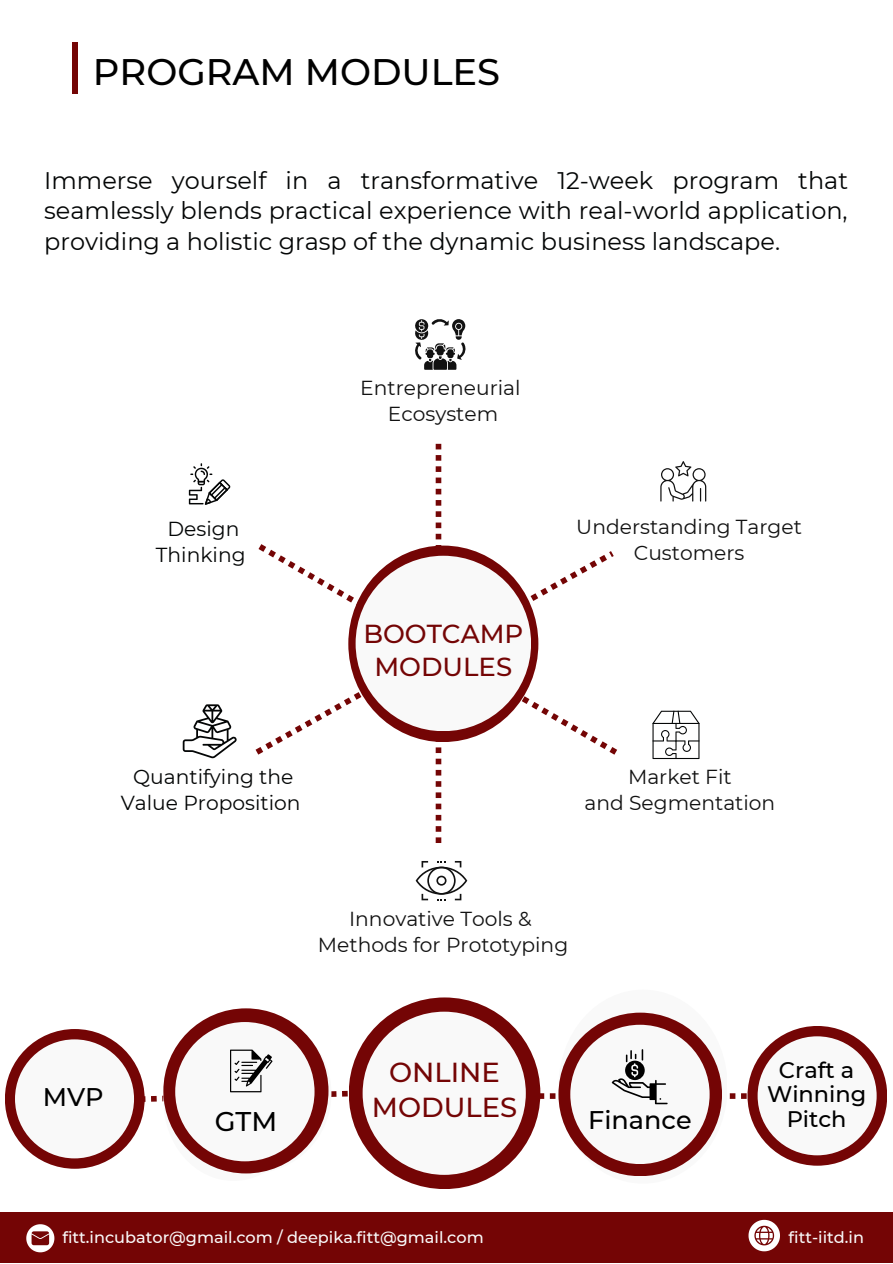
<style>
.page{position:relative;width:893px;height:1264px;background:#fff}
.page>*{position:absolute;margin:0;border:0;box-sizing:border-box;transform-origin:0 0}
.t1{font:500 36.9px "Montserrat";color:#000}
.t2{font:500 27.45px "Montserrat";color:#740505}
.t3{font:500 27px "Montserrat";color:#000}
.t4{font:500 25.95px "Montserrat";color:#740505}
.t5{font:500 25.5px "Montserrat";color:#000}
.t6{font:24px/30.3px "Montserrat";color:#040606;text-align:justify}
.t7{font:500 22.5px/24.8px "Montserrat";color:#000;text-align:center}
.t8{font:20.25px/25.8px "Montserrat";color:#121212;text-align:center}
.t9{font:20.25px/25.8px "Montserrat";color:#040606;text-align:center}
.t10{font:500 16.05px "Montserrat";color:#f9f9f9}
.t11{font:16.05px "Montserrat";color:#f9f9f9}
.s1{font-weight:500}
.s2{font-weight:400}
</style>
<div class="page">
<svg style="left:435px;top:444px;width:6px;height:399px"></svg>
<svg style="left:258px;top:544px;width:359px;height:210px"></svg>
<div style="left:348px;top:545px;width:190px;height:197px;background:#740505;border-radius:50%"></div>
<div style="left:355px;top:555px;width:176px;height:176px;background:#f9f9f9;border-radius:50%"></div>
<div style="left:5px;top:1029px;width:140px;height:139px;background:#740505;border-radius:50%"></div>
<div style="left:15px;top:1039px;width:119px;height:119px;background:#f9f9f9;border-radius:50%"></div>
<div style="left:747px;top:1025px;width:140px;height:140px;background:#740505;border-radius:50%"></div>
<div style="left:757px;top:1036px;width:119px;height:119px;background:#f9f9f9;border-radius:50%"></div>
<div style="left:558px;top:989px;width:169px;height:194px;background:#f9f9f9;border-radius:50%"></div>
<div style="left:558px;top:1012px;width:164px;height:164px;background:#740505;border-radius:50%"></div>
<div style="left:570px;top:1024px;width:139px;height:140px;background:#f9f9f9;border-radius:50%"></div>
<div style="left:349px;top:997px;width:191px;height:191px;background:#740505;border-radius:50%"></div>
<div style="left:362px;top:1011px;width:164px;height:163px;background:#f9f9f9;border-radius:50%"></div>
<svg style="left:415px;top:319px;width:50px;height:51px"></svg>
<svg style="left:189px;top:463px;width:41px;height:42px"></svg>
<svg style="left:660px;top:461px;width:46px;height:40px"></svg>
<svg style="left:415px;top:861px;width:52px;height:39px"></svg>
<svg style="left:652px;top:710px;width:47px;height:49px"></svg>
<svg style="left:183px;top:704px;width:54px;height:54px"></svg>
<div style="left:163px;top:1019px;width:140px;height:161px;background:#f9f9f9;border-radius:50%"></div>
<div style="left:163px;top:1008px;width:165px;height:165px;background:#740505;border-radius:50%"></div>
<div style="left:175px;top:1022px;width:139px;height:139px;background:#f9f9f9;border-radius:50%"></div>
<svg style="left:140px;top:1049px;width:219px;height:52px"></svg>
<svg style="left:512px;top:1049px;width:269px;height:55px"></svg>
<div style="left:72px;top:42px;width:5px;height:52px;background:#740505"></div>
<div style="left:0;top:1212px;width:892px;height:50px;background:#740505"></div>
<svg style="left:26px;top:1224px;width:28px;height:28px"></svg>
<svg style="left:748px;top:1219px;width:32px;height:33px"></svg>
<p class="t1" style="left:93px;top:49px;width:409px">PROGRAM MODULES</p>
<p class="t6" style="left:44px;top:165px;width:805px">Immerse yourself in a transformative 12-week program that seamlessly blends practical experience with real-world application, providing a holistic grasp of the dynamic business landscape.</p>
<p class="t9" style="left:156px;top:516px;width:91px">Design<br>Thinking</p>
<p class="t9" style="left:121px;top:764px;width:181px">Quantifying the<br>Value Proposition</p>
<p class="t8" style="left:360px;top:375px;width:162px">Entrepreneurial</p>
<p class="t8" style="left:388px;top:401px;width:112px">Ecosystem</p>
<p class="t4" style="left:363px;top:617px;width:161px">BOOTCAMP</p>
<p class="t4" style="left:374px;top:651px;width:139px">MODULES</p>
<p class="t8" style="left:576px;top:514px;width:227px">Understanding Target<br>Customers</p>
<p class="t8" style="left:628px;top:764px;width:105px">Market Fit</p>
<p class="t8" style="left:584px;top:789px;width:192px">and Segmentation</p>
<p class="t8" style="left:349px;top:905px;width:184px">Innovative Tools &amp;</p>
<p class="t8" style="left:318px;top:931px;width:252px">Methods for Prototyping</p>
<p class="t5" style="left:43px;top:1081px;width:62px">MVP</p>
<p class="t3" style="left:215px;top:1104px;width:64px">GTM</p>
<p class="t2" style="left:389px;top:1055px;width:112px">ONLINE</p>
<p class="t2" style="left:372px;top:1090px;width:147px">MODULES</p>
<p class="t5" style="left:588px;top:1104px;width:105px">Finance</p>
<p class="t7" style="left:767px;top:1057px;width:101px">Craft a<br>Winning<br>Pitch</p>
<p class="t10" style="left:62px;top:1227px;width:423px">fitt.incubator@gmail.com / deepika.fitt@gmail.com</p>
<p class="t11" style="left:752px;top:1226px;width:96px">fitt-ii<span class="s1">fi</span>d.com</p>
<p class="t10" style="left:790px;top:1226px;width:75px"><span class="s2">t</span>tt-iitd.in</p>
</div>
